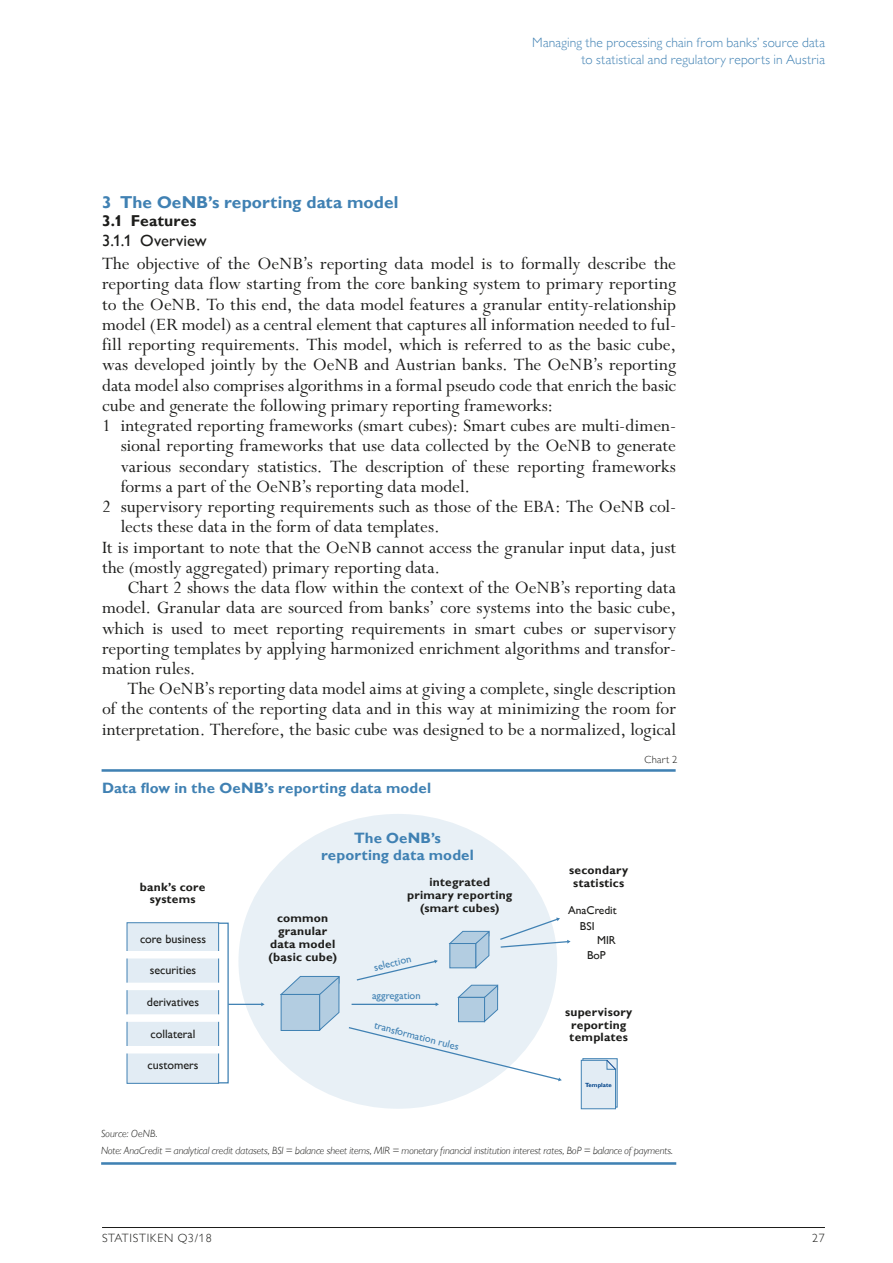
<style>
.page{position:relative;width:893px;height:1263px;background:#fff}
.page>*{position:absolute;margin:0;border:0;box-sizing:border-box;transform-origin:0 0}
.t1{font:19.5px "Perpetua Std";color:#1d1d1b}
.t2{font:700 17.25px "Gill Sans MT Pro";letter-spacing:.005em;color:#4081b3}
.t3{font:500 16.5px "Gill Sans MT Pro";letter-spacing:.005em;color:#1d1d1b}
.t4{font:700 15.75px "Gill Sans MT Pro";letter-spacing:.005em;color:#1d1d1b}
.t5{font:700 15px/17px "Gill Sans MT Pro";letter-spacing:.01em;color:#4081b3;text-align:center}
.t6{font:300 13.5px/16.5px "Gill Sans MT Pro";letter-spacing:.01em;color:#4081b3;text-align:right}
.t7{font:500 12.15px "Gill Sans MT Pro";color:#1d1d1b}
.t8{font:700 12px/12.8px "Gill Sans MT Pro";letter-spacing:.02em;color:#1d1d1b;text-align:center}
.t9{font:300 12px "Gill Sans MT Pro";letter-spacing:.06em;color:#1d1d1b}
.t10{font:500 11.55px/16.4px "Gill Sans MT Pro";color:#1d1d1b}
.t11{font:italic 300 10.5px/17px "Gill Sans MT Pro";letter-spacing:-.005em;color:#1d1d1b}
.t12{font:500 10.5px "Gill Sans MT Pro";color:#4081b3}
.t13{font:300 10.5px "Gill Sans MT Pro";letter-spacing:.02em;color:#1d1d1b}
.t14{font:700 6px "Gill Sans MT Pro";color:#004289}
</style>
<div class="page">
<hr style="left:102px;top:1227px;width:723px;height:1px;background:#1d1d1b">
<hr style="left:102px;top:769px;width:574px;height:3px;background:#4081b3">
<hr style="left:101px;top:1162px;width:575px;height:3px;background:#4081b3">
<div style="left:238px;top:814px;width:319px;height:295px;background:#e8f0f6;border-radius:50%"></div>
<div style="left:127px;top:923px;width:92px;height:160px;background:#e2ecf4"></div>
<div style="left:127px;top:922px;width:92px;height:162px;border:1px solid #4081b3"></div>
<div style="left:116px;top:951px;width:112px;height:7px;background:#fff"></div>
<div style="left:116px;top:983px;width:112px;height:7px;background:#fff"></div>
<div style="left:116px;top:1014px;width:112px;height:8px;background:#fff"></div>
<div style="left:116px;top:1046px;width:112px;height:7px;background:#fff"></div>
<svg style="left:229px;top:1002px;width:36px;height:4px"></svg>
<svg style="left:280px;top:976px;width:60px;height:55px;background:#afcadf"></svg>
<svg style="left:348px;top:917px;width:223px;height:164px"></svg>
<svg style="left:580px;top:1058px;width:38px;height:51px;background:#cddeeb"></svg>
<div style="left:218px;top:922px;width:11px;height:161px;border:1px solid #4081b3"></div>
<p class="t6" style="left:532px;top:34px;width:294px">Managing the processing chain from banks’ source data to statistical and regulatory reports in Austria</p>
<p class="t2" style="left:102px;top:192px;width:298px">3 The OeNB’s reporting data model</p>
<p class="t4" style="left:102px;top:211px;width:96px">3.1 Features</p>
<p class="t3" style="left:102px;top:230px;width:106px">3.1.1 Overview</p>
<p class="t1" style="left:102px;top:253px;width:576px">The objective of the OeNB’s reporting data model is to formally describe the</p>
<p class="t1" style="left:102px;top:274px;width:576px">reporting data flow starting from the core banking system to primary reporting</p>
<p class="t1" style="left:102px;top:294px;width:576px">to the OeNB. To this end, the data model features a granular entity-relationship</p>
<p class="t1" style="left:102px;top:314px;width:576px">model (ER model) as a central element that captures all information needed to ful-</p>
<p class="t1" style="left:102px;top:334px;width:575px">fill reporting requirements. This model, which is referred to as the basic cube,</p>
<p class="t1" style="left:102px;top:355px;width:576px">was developed jointly by the OeNB and Austrian banks. The OeNB’s reporting</p>
<p class="t1" style="left:102px;top:375px;width:575px">data model also comprises algorithms in a formal pseudo code that enrich the basic</p>
<p class="t1" style="left:102px;top:395px;width:453px">cube and generate the following primary reporting frameworks:</p>
<p class="t1" style="left:102px;top:415px;width:576px">1 integrated reporting frameworks (smart cubes): Smart cubes are multi-dimen-</p>
<p class="t1" style="left:121px;top:436px;width:557px">sional reporting frameworks that use data collected by the OeNB to generate</p>
<p class="t1" style="left:121px;top:456px;width:557px">various secondary statistics. The description of these reporting frameworks</p>
<p class="t1" style="left:121px;top:476px;width:351px">forms a part of the OeNB’s reporting data model.</p>
<p class="t1" style="left:102px;top:496px;width:576px">2 supervisory reporting requirements such as those of the EBA: The OeNB col-</p>
<p class="t1" style="left:121px;top:517px;width:320px">lects these data in the form of data templates.</p>
<p class="t1" style="left:102px;top:537px;width:576px">It is important to note that the OeNB cannot access the granular input data, just</p>
<p class="t1" style="left:102px;top:557px;width:340px">the (mostly aggregated) primary reporting data.</p>
<p class="t1" style="left:128px;top:577px;width:550px">Chart 2 shows the data flow within the context of the OeNB’s reporting data</p>
<p class="t1" style="left:102px;top:597px;width:575px">model. Granular data are sourced from banks’ core systems into the basic cube,</p>
<p class="t1" style="left:102px;top:618px;width:576px">which is used to meet reporting requirements in smart cubes or supervisory</p>
<p class="t1" style="left:102px;top:638px;width:576px">reporting templates by applying harmonized enrichment algorithms and transfor-</p>
<p class="t1" style="left:102px;top:658px;width:95px">mation rules.</p>
<p class="t1" style="left:128px;top:678px;width:550px">The OeNB’s reporting data model aims at giving a complete, single description</p>
<p class="t1" style="left:102px;top:699px;width:575px">of the contents of the reporting data and in this way at minimizing the room for</p>
<p class="t1" style="left:102px;top:719px;width:576px">interpretation. Therefore, the basic cube was designed to be a normalized, logical</p>
<p class="t13" style="left:644px;top:753px;width:34px">Chart 2</p>
<p class="t5" style="left:102px;top:779px;width:331px">Data flow in the OeNB’s reporting data model</p>
<p class="t8" style="left:140px;top:880px;width:67px">bank’s core systems</p>
<p class="t7" style="left:140px;top:931px;width:67px">core business</p>
<p class="t7" style="left:150px;top:963px;width:48px">securities</p>
<p class="t7" style="left:147px;top:994px;width:54px">derivatives</p>
<p class="t7" style="left:151px;top:1026px;width:46px">collateral</p>
<p class="t7" style="left:147px;top:1058px;width:53px">customers</p>
<p class="t5" style="left:321px;top:829px;width:154px">The OeNB’s reporting data model</p>
<p class="t8" style="left:268px;top:912px;width:70px">common granular data model (basic cube)</p>
<p class="t8" style="left:407px;top:876px;width:107px">integrated primary reporting (smart cubes)</p>
<p class="t12" style="left:373px;top:961px;width:39px;rotate:-13deg">selection</p>
<p class="t12" style="left:372px;top:989px;width:50px">aggregation</p>
<p class="t12" style="left:376px;top:1019px;width:88px;rotate:14deg">transformation rules</p>
<p class="t8" style="left:569px;top:863px;width:61px">secondary statistics</p>
<p class="t10" style="left:580px;top:902px;width:38px;text-indent:-12px">AnaCredit<br>BSI</p>
<p class="t10" style="left:587px;top:933px;width:30px;line-height:14.7px;text-indent:10px">MIR<br>BoP</p>
<p class="t8" style="left:565px;top:1005px;width:69px">supervisory reporting templates</p>
<p class="t14" style="left:585px;top:1081px;width:28px">Template</p>
<p class="t11" style="left:101px;top:1124px;width:573px">Source: OeNB.<br>Note: AnaCredit = analytical credit datasets, BSI = balance sheet items, MIR = monetary financial institution interest rates, BoP = balance of payments.</p>
<p class="t9" style="left:102px;top:1231px;width:111px">STATISTIKEN Q3/18</p>
<p class="t9" style="left:812px;top:1231px;width:14px">27</p>
</div>
